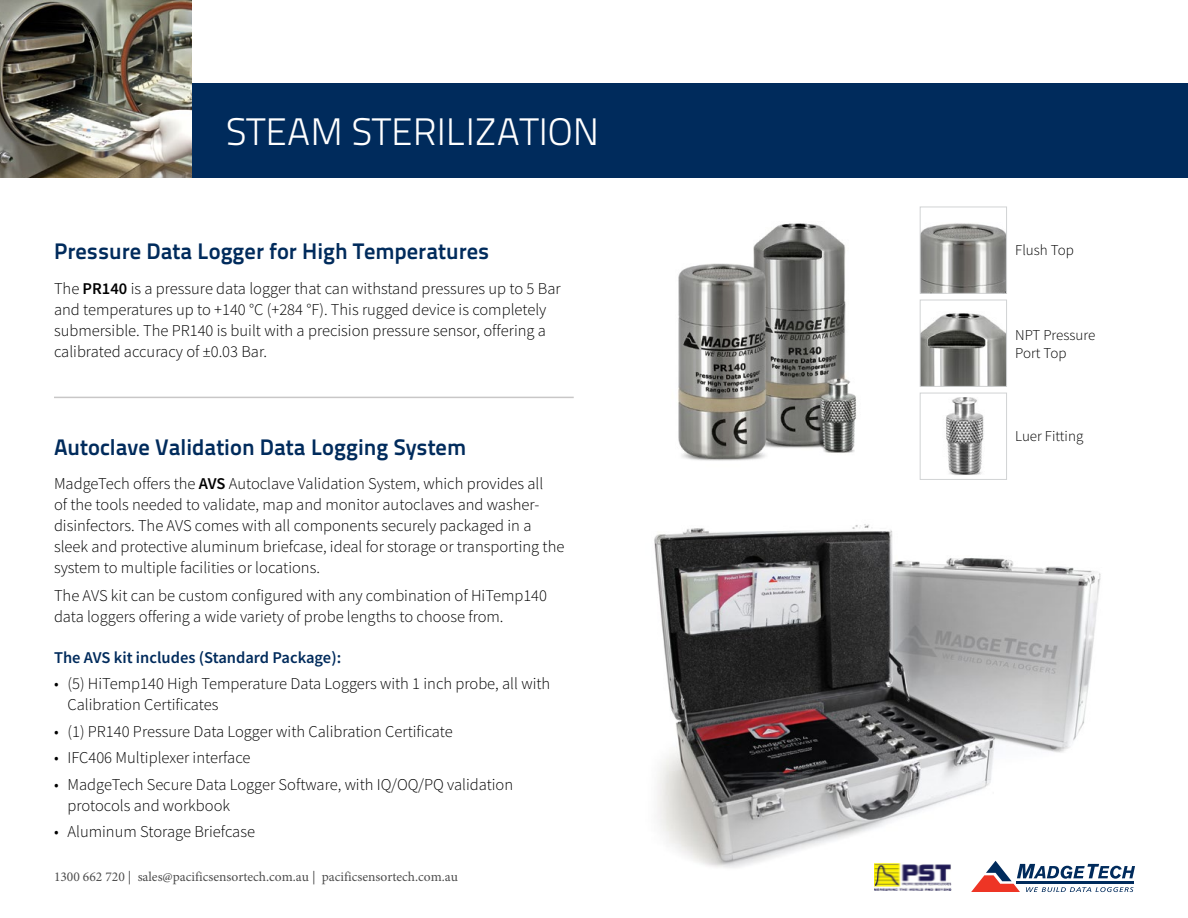
<style>
.page{position:relative;width:1188px;height:918px;background:#fff}
.page>*{position:absolute;margin:0;border:0;box-sizing:border-box;transform-origin:0 0}
.t1{font:300 38.25px "Titillium Text 22 L";color:#fff}
.t2{font:700 22.5px "Titillium Text 22 L";color:#002b5c}
.t3{font:300 16.5px/21px "Source Sans Pro";color:#000}
.t4{font:600 16.5px "Source Sans Pro";color:#002b5c}
.t5{font:300 15px/18px "Source Sans Pro";color:#000}
.t6{font:13.5px "Minion Pro";color:#4d4d4d}
.s1{font-weight:600}
</style>
<div class="page">
<svg style="left:971px;top:866px;width:164px;height:26px"></svg>
<hr style="left:1017px;top:881px;width:117px;height:3px;background:#002b5c">
<div style="left:0;top:84px;width:1188px;height:94px;background:#002b5c"></div>
<img style="left:0;top:0;width:192px;height:178px">
<img style="left:654px;top:524px;width:472px;height:347px">
<img style="left:678px;top:223px;width:179px;height:238px">
<img style="left:922px;top:223px;width:83px;height:69px">
<div style="left:920px;top:207px;width:87px;height:87px;border:1px solid #d1d3d4"></div>
<img style="left:922px;top:313px;width:83px;height:72px">
<div style="left:920px;top:300px;width:87px;height:87px;border:1px solid #d1d3d4"></div>
<img style="left:946px;top:397px;width:38px;height:78px">
<div style="left:920px;top:393px;width:87px;height:87px;border:1px solid #d1d3d4"></div>
<hr style="left:54px;top:397px;width:520px;height:1px;background:#c8c7c7">
<img style="left:874px;top:862px;width:78px;height:29px">
<h1 class="t1" style="left:226px;top:103px;width:375px">STEAM STERILIZATION</h1>
<h2 class="t2" style="left:54px;top:234px;width:437px">Pressure Data Logger for High Temperatures</h2>
<p class="t3" style="left:54px;top:278px;width:508px">The <span class="s1">PR140</span> is a pressure data logger that can withstand pressures up to 5 Bar and temperatures up to +140 °C (+284 °F). This rugged device is completely submersible. The PR140 is built with a precision pressure sensor, offering a calibrated accuracy of ±0.03 Bar.</p>
<h2 class="t2" style="left:54px;top:429px;width:414px">Autoclave Validation Data Logging System</h2>
<p class="t3" style="left:54px;top:473px;width:512px">MadgeTech offers the <span class="s1">AVS</span> Autoclave Validation System, which provides all<br>of the tools needed to validate, map and monitor autoclaves and washer&shy;disinfectors. The AVS comes with all components securely packaged in a sleek and protective aluminum briefcase, ideal for storage or transporting the system to multiple facilities or locations.</p>
<p class="t3" style="left:54px;top:585px;width:495px">The AVS kit can be custom configured with any combination of HiTemp140 data loggers offering a wide variety of probe lengths to choose from.</p>
<p class="t4" style="left:54px;top:647px;width:289px">The AVS kit includes (Standard Package):</p>
<p class="t3" style="left:67px;top:673px;width:484px;text-indent:-13px">• (5) HiTemp140 High Temperature Data Loggers with 1 inch probe, all with<br>Calibration Certificates</p>
<p class="t3" style="left:54px;top:721px;width:400px">• (1) PR140 Pressure Data Logger with Calibration Certificate</p>
<p class="t3" style="left:54px;top:747px;width:198px">• IFC406 Multiplexer interface</p>
<p class="t3" style="left:67px;top:774px;width:447px;text-indent:-13px">• MadgeTech Secure Data Logger Software, with IQ/OQ/PQ validation protocols and workbook</p>
<p class="t3" style="left:54px;top:821px;width:203px">• Aluminum Storage Briefcase</p>
<p class="t6" style="left:54px;top:868px;width:406px">1300 662 720 | sales@pacificsensortech.com.au | pacificsensortech.com.au</p>
<p class="t5" style="left:1015px;top:241px;width:60px">Flush Top</p>
<p class="t5" style="left:1015px;top:326px;width:82px">NPT Pressure<br>Port Top</p>
<p class="t5" style="left:1015px;top:427px;width:70px">Luer Fitting</p>
</div>
